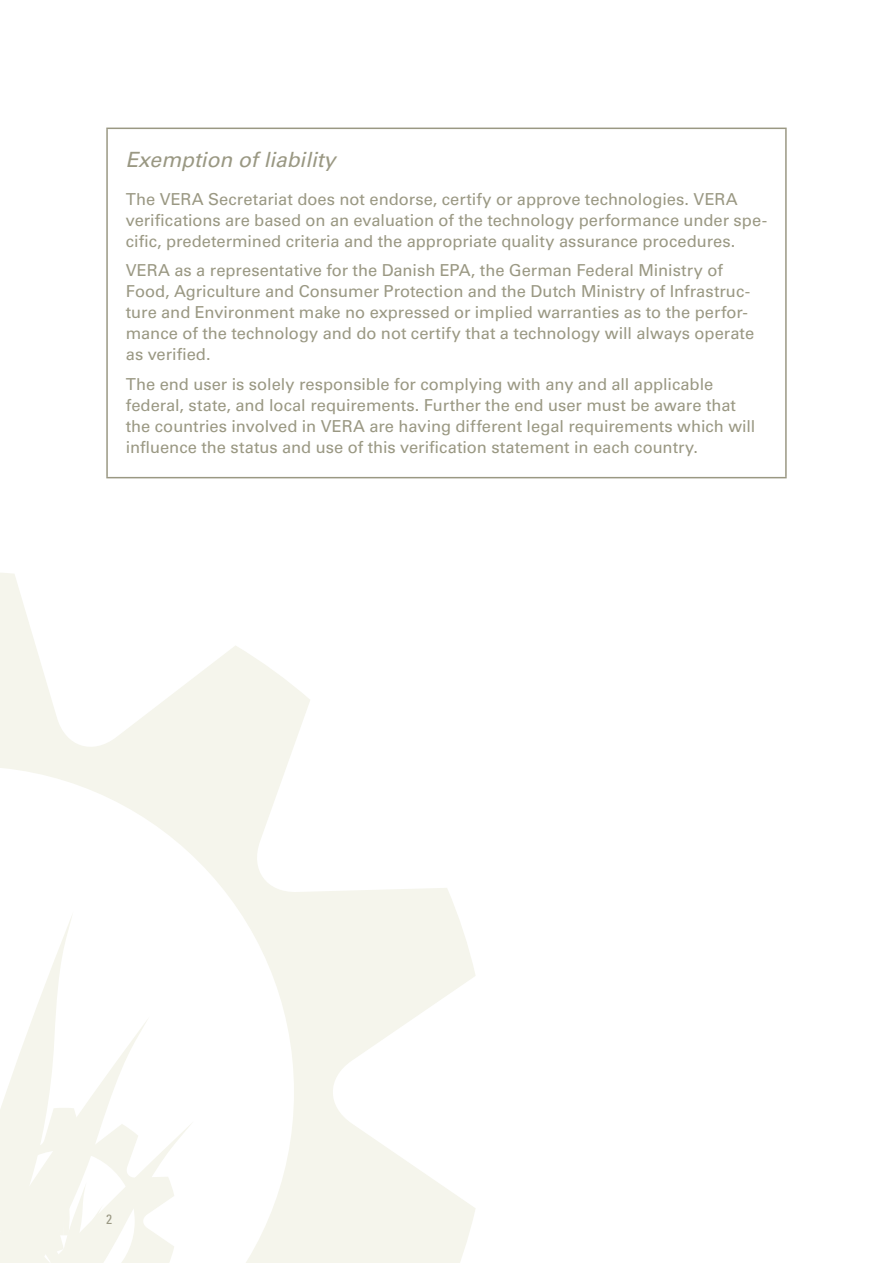
<style>
.page{position:relative;width:893px;height:1263px;background:#fff}
.page>*{position:absolute;margin:0;border:0;box-sizing:border-box;transform-origin:0 0}
.Under-overskrift{font:italic 21px "Univers";letter-spacing:-.005em;color:#9a9883}
.Skema{font:16.5px/21px "Univers";color:#9a9883}
.Overskrift{font:condensed 13.5px "Univers";color:#9a9883}
</style>
<div class="page">
<svg style="left:0;top:573px;width:476px;height:690px"></svg>
<svg style="left:0;top:801px;width:194px;height:462px"></svg>
<hr style="left:106px;top:128px;width:681px;height:1px;background:#9a9883">
<hr style="left:106px;top:129px;width:2px;height:348px;background:#9a9883">
<hr style="left:785px;top:129px;width:2px;height:348px;background:#9a9883">
<hr style="left:106px;top:477px;width:681px;height:1px;background:#9a9883">
<p class="Under-overskrift" style="left:126px;top:147px;width:211px">Exemption of liability</p>
<p class="Skema" style="left:126px;top:188px;width:643px">The VERA Secretariat does not endorse, certify or approve technologies. VERA verifications are based on an evaluation of the technology performance under spe&shy;cific, predetermined criteria and the appropriate quality assurance procedures.</p>
<p class="Skema" style="left:126px;top:260px;width:630px">VERA as a representative for the Danish EPA, the German Federal Ministry of Food, Agriculture and Consumer Protection and the Dutch Ministry of Infrastruc&shy;ture and Environment make no expressed or implied warranties as to the perfor&shy;mance of the technology and do not certify that a technology will always operate as verified.</p>
<p class="Skema" style="left:126px;top:373px;width:631px">The end user is solely responsible for complying with any and all applicable federal, state, and local requirements. Further the end user must be aware that the countries involved in VERA are having different legal requirements which will influence the status and use of this verification statement in each country.</p>
<p class="Overskrift" style="left:106px;top:1211px;width:7px">2</p>
</div>
